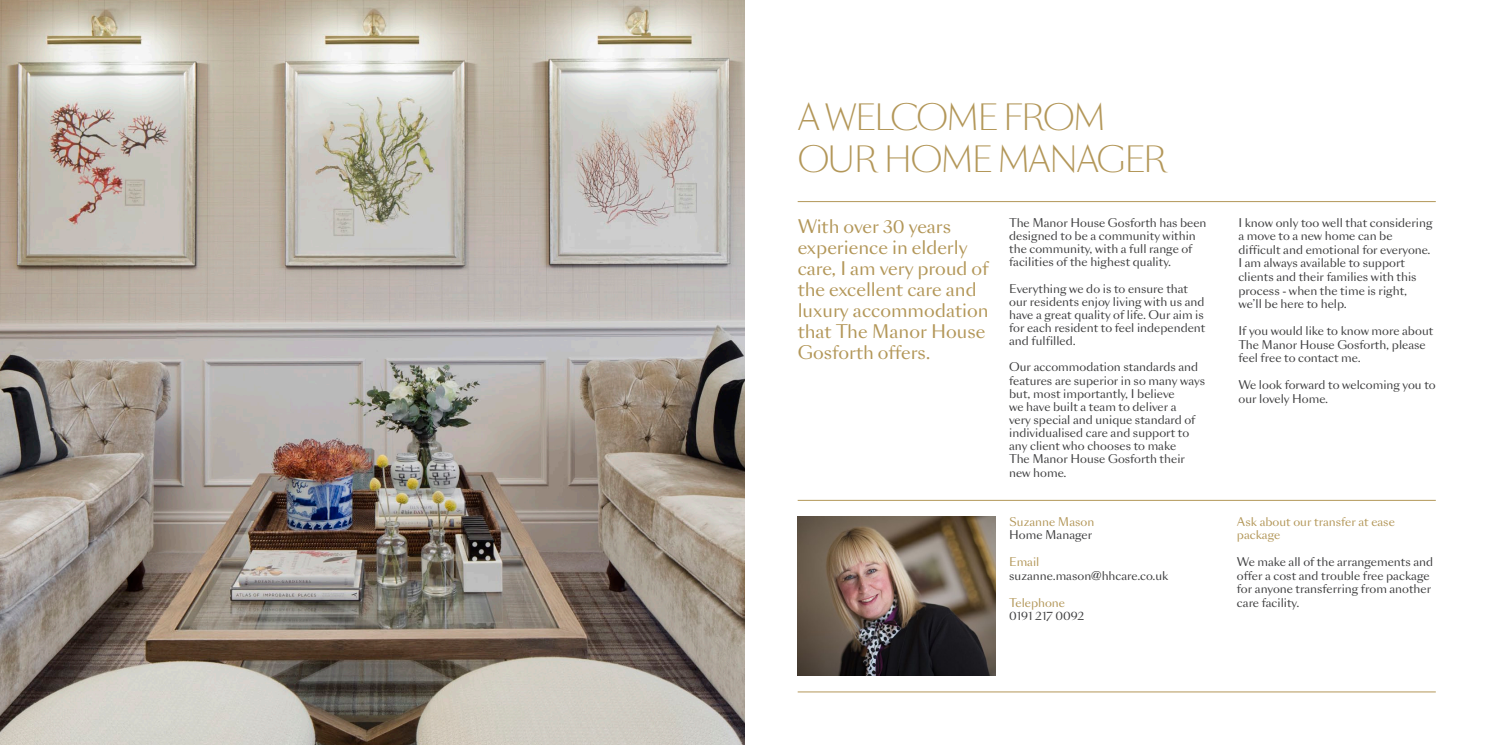
<style>
.page{position:relative;width:1489px;height:745px;background:#fff}
.page>*{position:absolute;margin:0;border:0;box-sizing:border-box;transform-origin:0 0}
.t1{font:300 33.75px "Sang Bleu Sans";letter-spacing:-.04em;color:#b39759}
.t2{font:17.5px/21px "Sang Bleu Sans";color:#b39759}
.t3{font:11.25px/13.1px "Sang Bleu Sans";color:#3e3e3f}
.t4{font:11.25px/13.5px "Sang Bleu Sans";color:#b39759}
</style>
<div class="page">
<img style="left:0;top:0;width:744px;height:744px">
<hr style="left:797px;top:500px;width:638px;height:1px;background:#b39759">
<hr style="left:797px;top:201px;width:638px;height:1px;background:#b39759">
<img style="left:797px;top:516px;width:197px;height:159px">
<hr style="left:797px;top:691px;width:638px;height:1px;background:#b39759">
<p class="t1" style="left:797px;top:97px;width:309px">A WELCOME FROM</p>
<p class="t1" style="left:797px;top:138px;width:371px">OUR HOME MANAGER</p>
<p class="t2" style="left:797px;top:215px;width:192px">With over 30 years experience in elderly care, I am very proud of the excellent care and</p>
<p class="t2" style="left:797px;top:299px;width:192px">luxury accommodation</p>
<p class="t2" style="left:797px;top:320px;width:189px">that The Manor House<br>Gosforth offers.</p>
<p class="t3" style="left:1009px;top:216px;width:199px">The Manor House Gosforth has been designed to be a community within the community, with a full range of facilities of the highest quality.</p>
<p class="t3" style="left:1009px;top:282px;width:198px">Everything we do is to ensure that our residents enjoy living with us and have a great quality of life. Our aim is for each resident to feel independent and fulfilled.</p>
<p class="t3" style="left:1009px;top:360px;width:197px">Our accommodation standards and features are superior in so many ways but, most importantly, I believe</p>
<p class="t3" style="left:1009px;top:400px;width:169px">we have built a team to deliver a</p>
<p class="t3" style="left:1009px;top:413px;width:188px">very special and unique standard of</p>
<p class="t3" style="left:1009px;top:426px;width:182px">individualised care and support to</p>
<p class="t3" style="left:1009px;top:439px;width:168px">any client who chooses to make</p>
<p class="t3" style="left:1009px;top:452px;width:177px">The Manor House Gosforth their new home.</p>
<p class="t4" style="left:1009px;top:514px;width:87px">Suzanne Mason</p>
<p class="t3" style="left:1009px;top:528px;width:84px">Home Manager</p>
<p class="t4" style="left:1009px;top:555px;width:32px">Email</p>
<p class="t3" style="left:1009px;top:568px;width:161px">suzanne.mason@hhcare.co.uk</p>
<p class="t4" style="left:1009px;top:595px;width:57px">Telephone</p>
<p class="t3" style="left:1009px;top:609px;width:77px">0191 217 0092</p>
<p class="t3" style="left:1238px;top:216px;width:196px;line-height:13.5px">I know only too well that considering a move to a new home can be difficult and emotional for everyone.<br>I am always available to support clients and their families with this process - when the time is right,</p>
<p class="t3" style="left:1238px;top:297px;width:110px">we’ll be here to help.</p>
<p class="t3" style="left:1238px;top:324px;width:196px">If you would like to know more about</p>
<p class="t3" style="left:1238px;top:337px;width:189px;line-height:13.5px">The Manor House Gosforth, please feel free to contact me.</p>
<p class="t3" style="left:1238px;top:378px;width:199px;line-height:13.5px">We look forward to welcoming you to our lovely Home.</p>
<p class="t4" style="left:1236px;top:514px;width:159px">Ask about our transfer at ease package</p>
<p class="t3" style="left:1236px;top:555px;width:198px;line-height:13.5px">We make all of the arrangements and offer a cost and trouble free package for anyone transferring from another care facility.</p>
</div>
